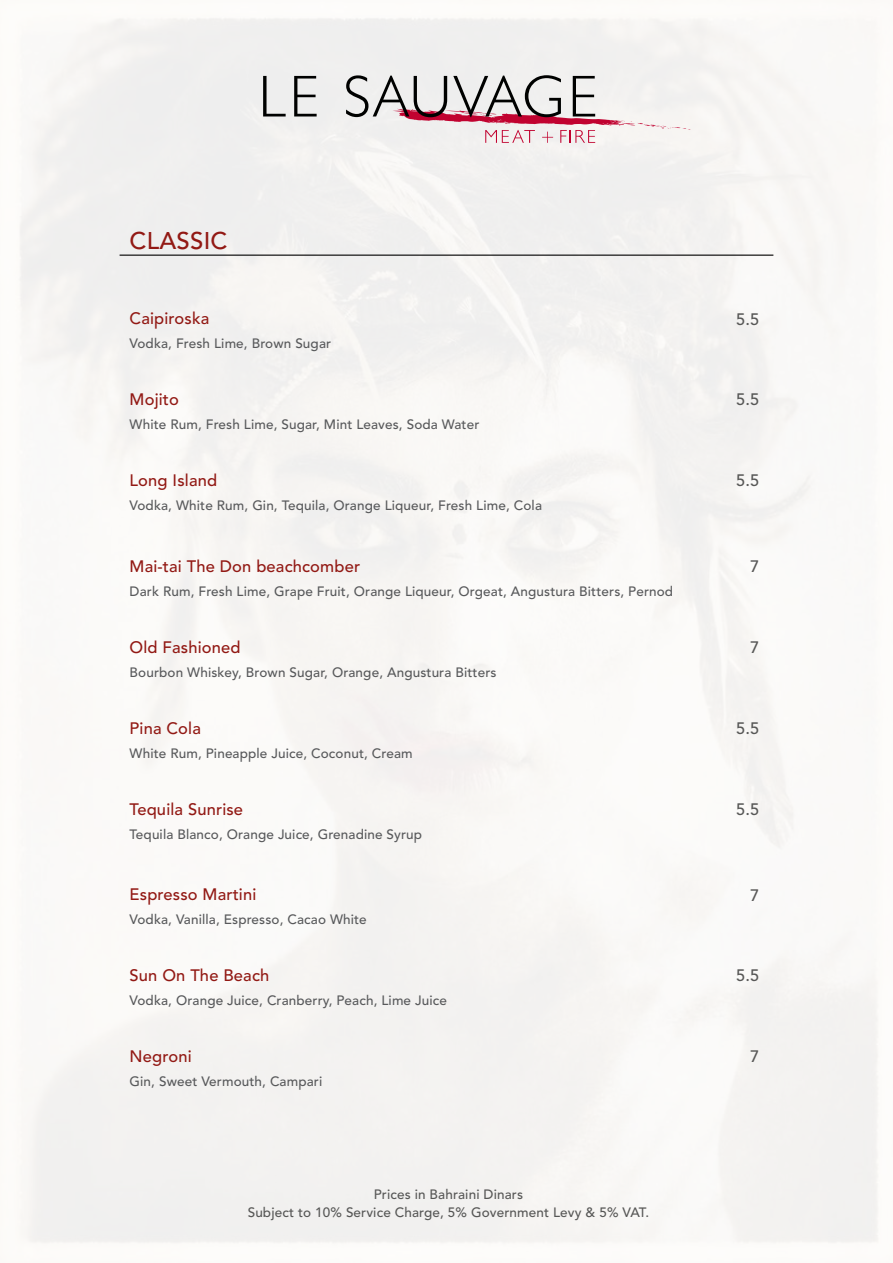
<style>
.page{position:relative;width:893px;height:1263px;background:#fff}
.page>*{position:absolute;margin:0;border:0;box-sizing:border-box;transform-origin:0 0}
.t1{font:500 24px "Avenir LT Std";letter-spacing:.01em;color:#921914}
.t2{font:500 16.5px "Avenir LT Std";letter-spacing:.01em;color:#921914}
.t3{font:500 16.5px "Avenir LT Std";color:#575756}
.t4{font:500 13.5px "Avenir LT Std";letter-spacing:.01em;color:#58595b}
.t5{font:500 13.5px/18px "Avenir LT Std";letter-spacing:.01em;color:#575756;text-align:center}
</style>
<div class="page">
<hr style="left:120px;top:255px;width:653px;height:1px;background:#000">
<svg style="left:263px;top:76px;width:23px;height:40px"></svg>
<svg style="left:294px;top:76px;width:23px;height:40px"></svg>
<svg style="left:346px;top:75px;width:345px;height:68px"></svg>
<h1 class="t1" style="left:130px;top:227px;width:99px">CLASSIC</h1>
<p class="t2" style="left:130px;top:309px;width:81px">Caipiroska</p>
<p class="t4" style="left:130px;top:336px;width:203px">Vodka, Fresh Lime, Brown Sugar</p>
<p class="t3" style="left:736px;top:309px;width:25px">5.5</p>
<p class="t2" style="left:130px;top:390px;width:51px">Mojito</p>
<p class="t4" style="left:130px;top:417px;width:351px">White Rum, Fresh Lime, Sugar, Mint Leaves, Soda Water</p>
<p class="t3" style="left:736px;top:390px;width:25px">5.5</p>
<p class="t2" style="left:130px;top:471px;width:89px">Long Island</p>
<p class="t4" style="left:130px;top:498px;width:414px">Vodka, White Rum, Gin, Tequila, Orange Liqueur, Fresh Lime, Cola</p>
<p class="t3" style="left:736px;top:471px;width:25px">5.5</p>
<p class="t2" style="left:130px;top:557px;width:232px">Mai-tai The Don beachcomber</p>
<p class="t4" style="left:130px;top:583px;width:545px">Dark Rum, Fresh Lime, Grape Fruit, Orange Liqueur, Orgeat, Angustura Bitters, Pernod</p>
<p class="t3" style="left:750px;top:557px;width:11px">7</p>
<p class="t2" style="left:130px;top:638px;width:113px">Old Fashioned</p>
<p class="t4" style="left:130px;top:664px;width:368px">Bourbon Whiskey, Brown Sugar, Orange, Angustura Bitters</p>
<p class="t3" style="left:750px;top:638px;width:11px">7</p>
<p class="t2" style="left:130px;top:719px;width:73px">Pina Cola</p>
<p class="t4" style="left:130px;top:745px;width:285px">White Rum, Pineapple Juice, Coconut, Cream</p>
<p class="t3" style="left:736px;top:719px;width:25px">5.5</p>
<p class="t2" style="left:130px;top:800px;width:115px">Tequila Sunrise</p>
<p class="t4" style="left:130px;top:826px;width:294px">Tequila Blanco, Orange Juice, Grenadine Syrup</p>
<p class="t3" style="left:736px;top:800px;width:25px">5.5</p>
<p class="t2" style="left:130px;top:885px;width:128px">Espresso Martini</p>
<p class="t4" style="left:130px;top:912px;width:239px">Vodka, Vanilla, Espresso, Cacao White</p>
<p class="t3" style="left:750px;top:885px;width:11px">7</p>
<p class="t2" style="left:130px;top:966px;width:141px">Sun On The Beach</p>
<p class="t4" style="left:130px;top:993px;width:319px">Vodka, Orange Juice, Cranberry, Peach, Lime Juice</p>
<p class="t3" style="left:736px;top:966px;width:25px">5.5</p>
<p class="t2" style="left:130px;top:1047px;width:64px">Negroni</p>
<p class="t4" style="left:130px;top:1074px;width:194px">Gin, Sweet Vermouth, Campari</p>
<p class="t3" style="left:750px;top:1047px;width:11px">7</p>
<p class="t5" style="left:248px;top:1186px;width:403px">Prices in Bahraini Dinars<br>Subject to 10% Service Charge, 5% Government Levy &amp; 5% VAT.</p>
</div>
